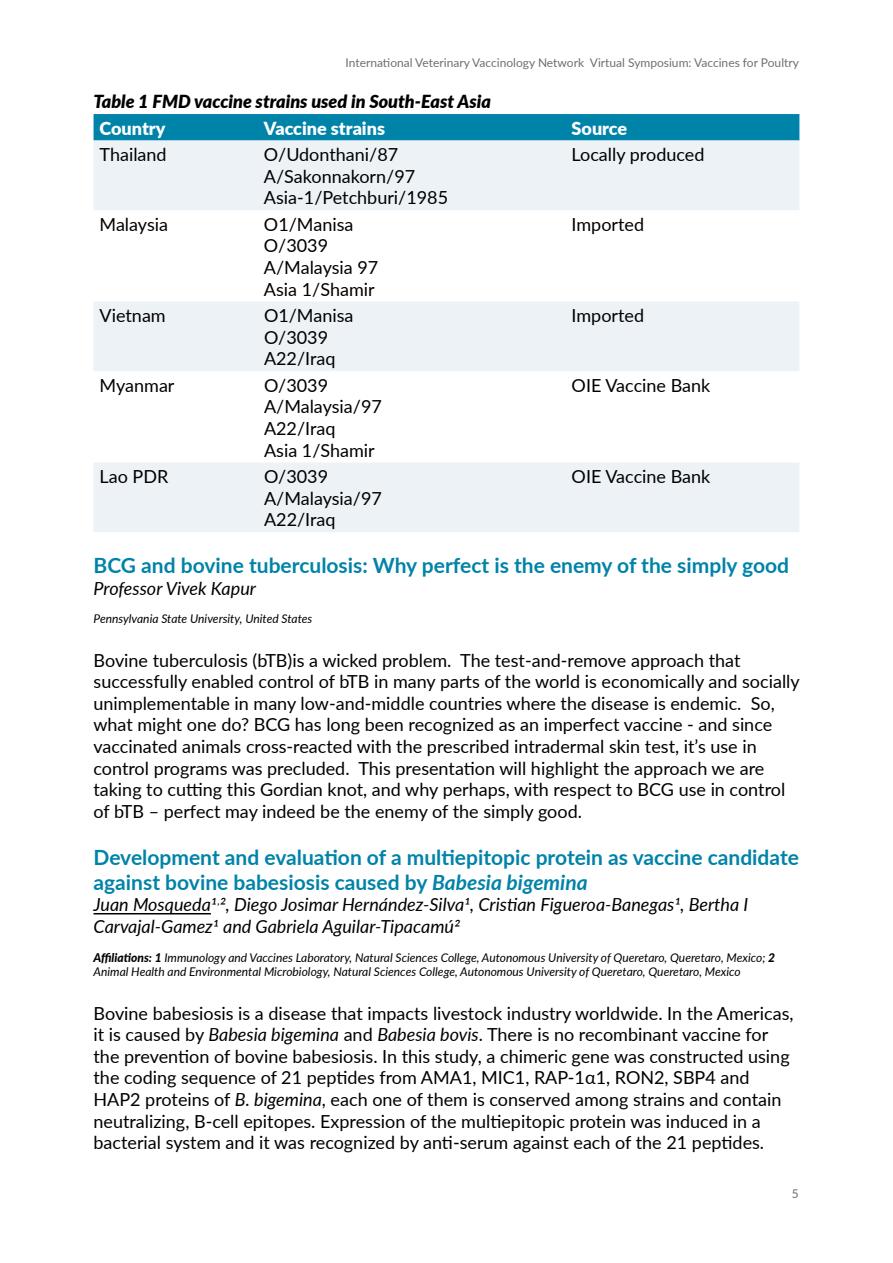
<style>
.page{position:relative;width:893px;height:1263px;background:#fff}
.page>*{position:absolute;margin:0;border:0;box-sizing:border-box;transform-origin:0 0}
.t1{font:700 21px/25.2px "Lato";color:#0083a8}
.t2{font:18px/21.6px "Lato";color:#000}
.t3{font:italic 18px/21.6px "Lato";color:#000}
.t4{font:italic 900 18px "Lato";color:#000}
.t5{font:900 18px "Lato";color:#fff}
.t6{font:italic 12px/14.4px "Lato";color:#000}
.t7{font:12px "Lato";color:#706f6f}
.s1{font-style:italic}
.s2{font-weight:800}
</style>
<div class="page">
<hr style="left:94px;top:913px;width:117px;height:1px;background:#000">
<svg style="left:94px;top:114px;width:705px;height:27px;background:#0686aa"></svg>
<svg style="left:94px;top:141px;width:705px;height:391px;fill:#edf2f7"></svg>
<p class="t7" style="left:346px;top:54px;width:455px">International Veterinary Vaccinology Network Virtual Symposium: Vaccines for Poultry</p>
<p class="t4" style="left:94px;top:88px;width:399px">Table 1 FMD vaccine strains used in South-East Asia</p>
<p class="t5" style="left:100px;top:114px;width:67px">Country</p>
<p class="t5" style="left:264px;top:114px;width:123px">Vaccine strains</p>
<p class="t5" style="left:572px;top:114px;width:57px">Source</p>
<p class="t2" style="left:100px;top:143px;width:69px">Thailand</p>
<p class="t2" style="left:264px;top:143px;width:186px">O/Udonthani/87<br>A/Sakonnakorn/97<br>Asia-1/Petchburi/1985</p>
<p class="t2" style="left:572px;top:143px;width:134px">Locally produced</p>
<p class="t2" style="left:100px;top:213px;width:70px">Malaysia</p>
<p class="t2" style="left:264px;top:213px;width:116px">O1/Manisa<br>O/3039<br>A/Malaysia 97<br>Asia 1/Shamir</p>
<p class="t2" style="left:572px;top:213px;width:74px">Imported</p>
<p class="t2" style="left:100px;top:304px;width:68px">Vietnam</p>
<p class="t2" style="left:264px;top:304px;width:91px">O1/Manisa<br>O/3039<br>A22/Iraq</p>
<p class="t2" style="left:572px;top:304px;width:74px">Imported</p>
<p class="t2" style="left:100px;top:374px;width:76px">Myanmar</p>
<p class="t2" style="left:264px;top:374px;width:119px">O/3039<br>A/Malaysia/97<br>A22/Iraq<br>Asia 1/Shamir</p>
<p class="t2" style="left:572px;top:374px;width:140px">OIE Vaccine Bank</p>
<p class="t2" style="left:100px;top:465px;width:70px">Lao PDR</p>
<p class="t2" style="left:264px;top:465px;width:119px">O/3039<br>A/Malaysia/97<br>A22/Iraq</p>
<p class="t2" style="left:572px;top:465px;width:140px">OIE Vaccine Bank</p>
<p class="t1" style="left:94px;top:552px;width:697px">BCG and bovine tuberculosis: Why perfect is the enemy of the simply good</p>
<p class="t3" style="left:94px;top:576px;width:164px">Professor Vivek Kapur</p>
<p class="t6" style="left:94px;top:611px;width:220px">Pennsylvania State University, United States</p>
<p class="t2" style="left:93px;top:648px;width:708px">Bovine tuberculosis (bTB)is a wicked problem. The test-and-remove approach that successfully enabled control of bTB in many parts of the world is economically and socially unimplementable in many low-and-middle countries where the disease is endemic. So, what might one do? BCG has long been recognized as an imperfect vaccine - and since vaccinated animals cross-reacted with the prescribed intradermal skin test, it’s use in control programs was precluded. This presentation will highlight the approach we are taking to cutting this Gordian knot, and why perhaps, with respect to BCG use in control of bTB – perfect may indeed be the enemy of the simply good.</p>
<p class="t1" style="left:94px;top:843px;width:707px">Development and evaluation of a multiepitopic protein as vaccine candidate against bovine babesiosis caused by <span class="s1">Babesia bigemina</span></p>
<p class="t3" style="left:94px;top:893px;width:656px">Juan Mosqueda1,2, Diego Josimar Hernández-Silva1, Cristian Figueroa-Banegas1, Bertha I<br>Carvajal-Gamez1 and Gabriela Aguilar-Tipacamú2</p>
<p class="t6" style="left:94px;top:950px;width:683px"><span class="s2">Affiliations: 1</span> Immunology and Vaccines Laboratory, Natural Sciences College, Autonomous University of Queretaro, Queretaro, Mexico; <span class="s2">2<br></span>Animal Health and Environmental Microbiology, Natural Sciences College, Autonomous University of Queretaro, Queretaro, Mexico</p>
<p class="t2" style="left:94px;top:1001px;width:702px">Bovine babesiosis is a disease that impacts livestock industry worldwide. In the Americas, it is caused by <span class="s1">Babesia bigemina</span> and <span class="s1">Babesia bovis</span>. There is no recombinant vaccine for the prevention of bovine babesiosis. In this study, a chimeric gene was constructed using the coding sequence of 21 peptides from AMA1, MIC1, RAP-1α1, RON2, SBP4 and HAP2 proteins of <span class="s1">B. bigemina</span>, each one of them is conserved among strains and contain neutralizing, B-cell epitopes. Expression of the multiepitopic protein was induced in a bacterial system and it was recognized by anti-serum against each of the 21 peptides.</p>
<p class="t7" style="left:792px;top:1185px;width:8px">5</p>
</div>
